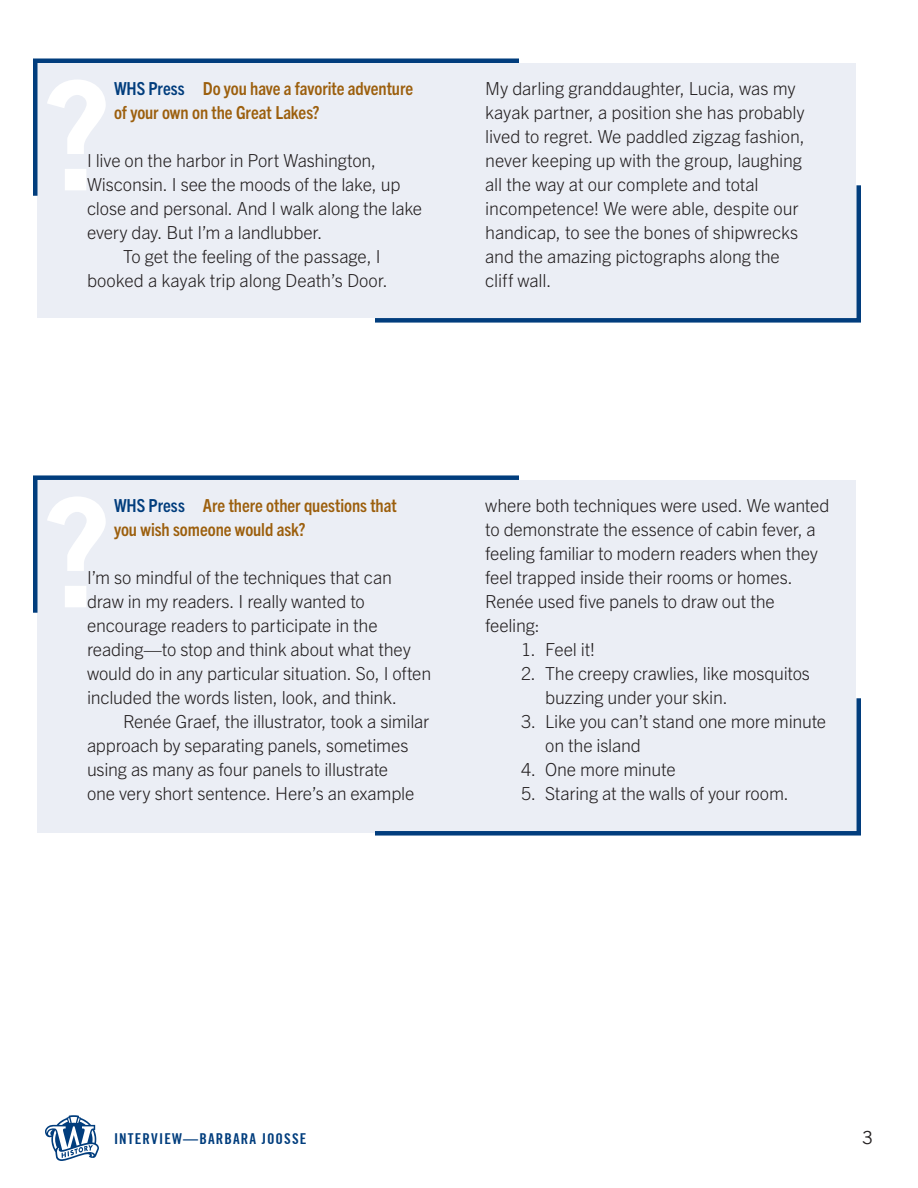
<style>
.page{position:relative;width:918px;height:1188px;background:#fff}
.page>*{position:absolute;margin:0;border:0;box-sizing:border-box;transform-origin:0 0}
.Interview_-_Answer_-_last{font:300 18px/24px "Trade Gothic Next LT Pro";letter-spacing:-.005em;color:#231f20}
.Interview_-_Answer_-_first{font:300 18px/24px "Trade Gothic Next LT Pro";letter-spacing:-.015em;color:#231f20}
.Interview_-_Answer_-_mid{font:300 18px/24px "Trade Gothic Next LT Pro";letter-spacing:-.015em;color:#231f20}
.Interview_-_Answer_-_number_list{font:300 18px/24px "Trade Gothic Next LT Pro";letter-spacing:-.015em;color:#231f20}
.Interview_-_Question{font:700 condensed 18px/24px "Trade Gothic Next LT Pro";letter-spacing:-.005em;color:#9c5f0d}
.t1{font:18px "Trade Gothic LT Std";color:#231f20}
.t2{font:15px "Trade Gothic LT Std Cn 20";letter-spacing:.075em;color:#013d7d}
.s1{color:#013d7d}
</style>
<div class="page">
<svg style="left:45px;top:1115px;width:54px;height:46px"></svg>
<div style="left:38px;top:63px;width:818px;height:255px;background:#ebeef5"></div>
<svg style="left:33px;top:58px;width:486px;height:142px"></svg>
<svg style="left:370px;top:181px;width:491px;height:142px"></svg>
<div style="left:38px;top:480px;width:818px;height:352px;background:#ebeef5"></div>
<svg style="left:33px;top:475px;width:486px;height:142px"></svg>
<svg style="left:370px;top:698px;width:491px;height:138px"></svg>
<p class="Interview_-_Question" style="left:114px;top:75px;width:301px"><span class="s1">WHS Press</span> Do you have a favorite adventure of your own on the Great Lakes?</p>
<p class="Interview_-_Answer_-_first" style="left:87px;top:147px;width:337px">I live on the harbor in Port Washington, Wisconsin. I see the moods of the lake, up close and personal. And I walk along the lake every day. But I’m a landlubber.</p>
<p class="Interview_-_Answer_-_last" style="left:87px;top:243px;width:302px;text-indent:36px">To get the feeling of the passage, I booked a kayak trip along Death’s Door.</p>
<p class="Interview_-_Answer_-_last" style="left:485px;top:75px;width:321px">My darling granddaughter, Lucia, was my kayak partner, a position she has probably lived to regret. We paddled zigzag fashion, never keeping up with the group, laughing all the way at our complete and total incompetence! We were able, despite our handicap, to see the bones of shipwrecks and the amazing pictographs along the cliff wall.</p>
<p class="Interview_-_Question" style="left:114px;top:492px;width:284px"><span class="s1">WHS Press</span> Are there other questions that you wish someone would ask?</p>
<p class="Interview_-_Answer_-_first" style="left:87px;top:564px;width:346px">I’m so mindful of the techniques that can draw in my readers. I really wanted to encourage readers to participate in the reading—to stop and think about what they would do in any particular situation. So, I often included the words listen, look, and think.</p>
<p class="Interview_-_Answer_-_mid" style="left:87px;top:708px;width:344px;text-indent:36px">Renée Graef, the illustrator, took a similar approach by separating panels, sometimes using as many as four panels to illustrate<br>one very short sentence. Here’s an example</p>
<p class="Interview_-_Answer_-_mid" style="left:485px;top:492px;width:346px">where both techniques were used. We wanted to demonstrate the essence of cabin fever, a feeling familiar to modern readers when they feel trapped inside their rooms or homes.<br>Renée used five panels to draw out the feeling:</p>
<p class="Interview_-_Answer_-_number_list" style="left:521px;top:636px;width:75px">1. Feel it!</p>
<p class="Interview_-_Answer_-_number_list" style="left:545px;top:660px;width:266px;text-indent:-24px">2. The creepy crawlies, like mosquitos buzzing under your skin.</p>
<p class="Interview_-_Answer_-_number_list" style="left:545px;top:708px;width:283px;text-indent:-24px">3. Like you can’t stand one more minute on the island</p>
<p class="Interview_-_Answer_-_number_list" style="left:521px;top:756px;width:156px">4. One more minute</p>
<p class="Interview_-_Answer_-_number_list" style="left:521px;top:780px;width:269px">5. Staring at the walls of your room.</p>
<p class="t2" style="left:114px;top:1129px;width:194px">INTERVIEW—BARBARA JOOSSE</p>
<p class="t1" style="left:862px;top:1126px;width:12px">3</p>
</div>
